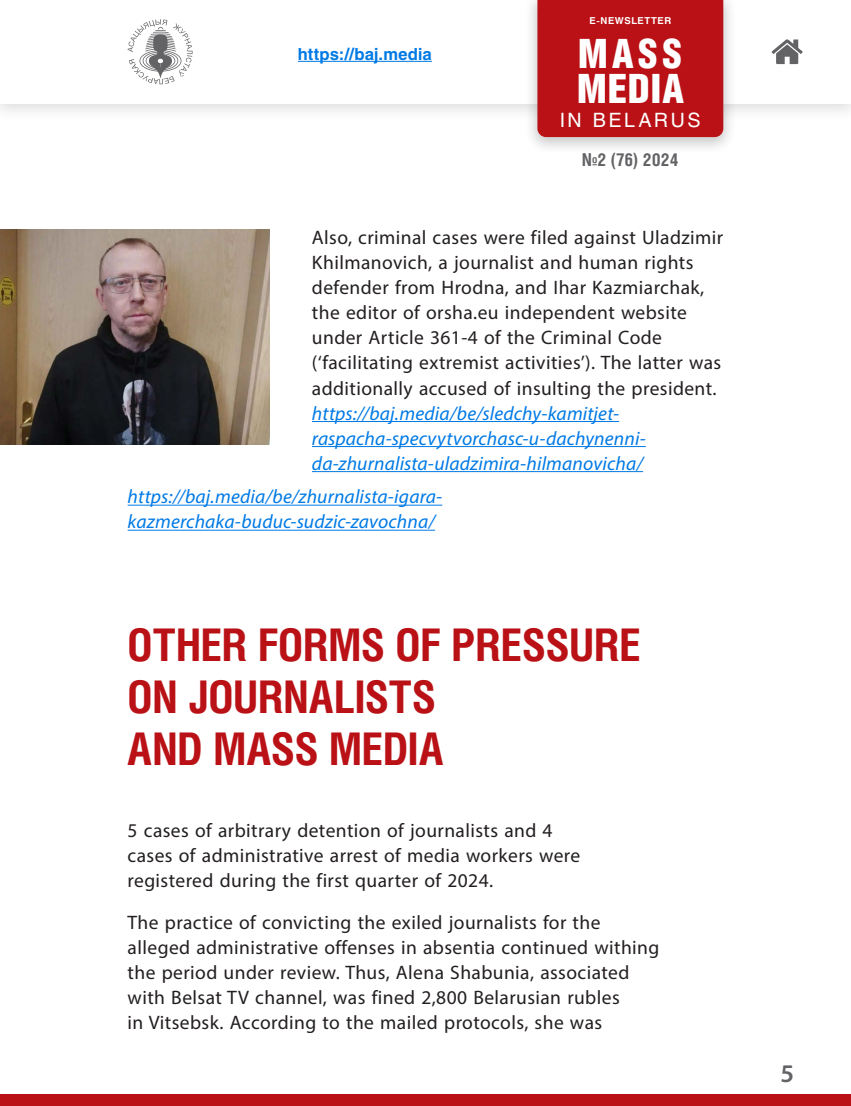
<style>
.page{position:relative;width:851px;height:1106px;background:#fff}
.page>*{position:absolute;margin:0;border:0;box-sizing:border-box;transform-origin:0 0}
.t1{font:700 45px/52.1px "Helios Cond C";color:#b91115}
.t2{font:40.5px/35.2px "Helios Cond Black C";letter-spacing:.025em;color:#fff}
.t3{font:600 25.5px "Myriad Pro";color:#636366}
.t4{font:19.5px/25px "Myriad Pro";letter-spacing:.02em;color:#231f20}
.t5{font:italic 19.5px/25px "Myriad Pro";letter-spacing:.01em;color:#007ae5}
.t6{font:19.5px "Helios C";letter-spacing:.14em;color:#fff}
.t7{font:700 17.85px "Helios Cond C";color:#636366}
.t8{font:700 16.5px "Helios C";letter-spacing:.005em;color:#007ae5}
.t9{font:700 9.45px "Helios C";letter-spacing:.06em;color:#fff}
</style>
<div class="page">
<div style="left:0;top:1094px;width:850px;height:12px;background:#b91115"></div>
<hr style="left:312px;top:421px;width:307px;height:1px;background:#007ae5">
<hr style="left:312px;top:446px;width:333px;height:1px;background:#007ae5">
<hr style="left:312px;top:471px;width:331px;height:1px;background:#007ae5">
<hr style="left:128px;top:504px;width:314px;height:1px;background:#007ae5">
<hr style="left:128px;top:529px;width:307px;height:1px;background:#007ae5">
<img style="left:0;top:230px;width:269px;height:214px">
<div style="left:0;top:0;width:850px;height:122px;background:#231f20;opacity:.15"></div>
<div style="left:0;top:0;width:850px;height:103px;background:#fff"></div>
<svg style="left:128px;top:19px;width:64px;height:65px"></svg>
<hr style="left:298px;top:61px;width:134px;height:1px;background:#007ae5">
<svg style="left:771px;top:39px;width:31px;height:25px"></svg>
<div style="left:523px;top:0;width:213px;height:155px;background:#231f20;opacity:.25"></div>
<div style="left:537px;top:0;width:186px;height:137px;background:#b91115"></div>
<p class="t8" style="left:298px;top:44px;width:135px">https://baj.media</p>
<p class="t9" style="left:589px;top:15px;width:83px">E-NEWSLETTER</p>
<h2 class="t2" style="left:576px;top:35px;width:109px">MASS<br>MEDIA</h2>
<p class="t6" style="left:560px;top:109px;width:142px">IN BELARUS</p>
<p class="t7" style="left:582px;top:149px;width:98px">№2 (76) 2024</p>
<p class="t4" style="left:312px;top:225px;width:412px">Also, criminal cases were filed against Uladzimir Khilmanovich, a journalist and human rights defender from Hrodna, and Ihar Kazmiarchak, the editor of orsha.eu independent website under Article 361-4 of the Criminal Code (‘facilitating extremist activities’). The latter was additionally accused of insulting the president.</p>
<p class="t5" style="left:312px;top:400px;width:335px">https://baj.media/be/sledchy-kamitjet&shy;raspacha-specvytvorchasc-u-dachynenni&shy;da-zhurnalista-uladzimira-hilmanovicha/</p>
<p class="t5" style="left:128px;top:484px;width:316px">https://baj.media/be/zhurnalista-igara&shy;kazmerchaka-buduc-sudzic-zavochna/</p>
<h1 class="t1" style="left:128px;top:618px;width:514px">OTHER FORMS OF PRESSURE<br>ON JOURNALISTS<br>AND MASS MEDIA</h1>
<p class="t4" style="left:128px;top:817px;width:454px">5 cases of arbitrary detention of journalists and 4 cases of administrative arrest of media workers were registered during the first quarter of 2024.</p>
<p class="t4" style="left:128px;top:909px;width:533px">The practice of convicting the exiled journalists for the alleged administrative offenses in absentia continued withing the period under review. Thus, Alena Shabunia, associated with Belsat TV channel, was fined 2,800 Belarusian rubles<br>in Vitsebsk. According to the mailed protocols, she was</p>
<h3 class="t3" style="left:780px;top:1057px;width:15px">5</h3>
</div>
